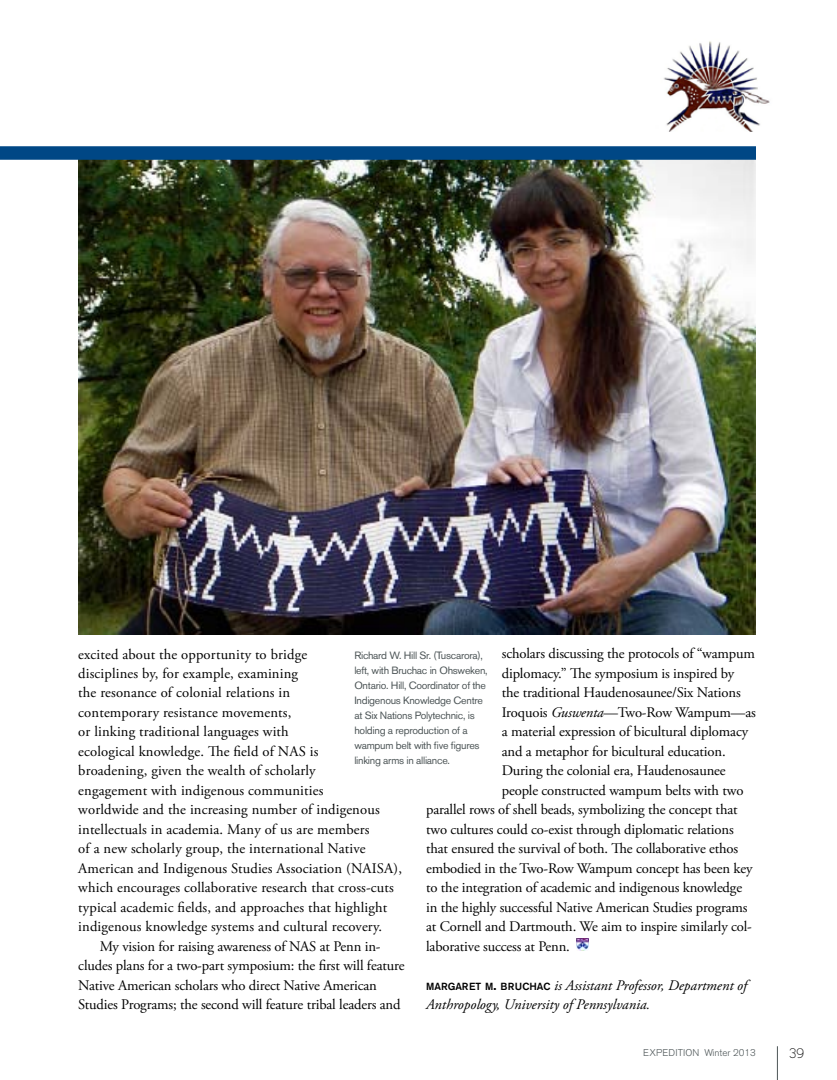
<style>
.page{position:relative;width:837px;height:1080px;background:#fff}
.page>*{position:absolute;margin:0;border:0;box-sizing:border-box;transform-origin:0 0}
.t1{font:14.7px "Adobe Garamond Pro";letter-spacing:-.015em;color:#000}
.t2{font:14.7px/19.5px "Adobe Garamond Pro";letter-spacing:.005em;color:#000}
.t3{font:14.7px/19.5px "Adobe Garamond Pro";letter-spacing:-.035em;color:#000}
.t4{font:italic 14.7px/19.5px "Adobe Garamond Pro";color:#000}
.t5{font:13.5px "Alexandria";color:#000}
.t6{font:10.5px/15px "Akzidenz Grotesk BE";letter-spacing:-.025em;color:#4d5557}
.t7{font:300 9.75px "Akzidenz Grotesk BE";letter-spacing:.02em;color:#4d5557}
.s1{font-style:italic}
.s2{font-family:"Akzidenz Grotesk BE";font-weight:500;font-style:normal;font-size:10.2px}
.s3{font-family:"Akzidenz Grotesk BE";font-weight:500;font-style:normal}
</style>
<div class="page">
<hr style="left:777px;top:1046px;width:1px;height:34px;background:#4d5557">
<img style="left:78px;top:160px;width:678px;height:474px">
<img style="left:663px;top:41px;width:107px;height:91px">
<div style="left:0;top:146px;width:756px;height:14px;background:#004785"></div>
<svg style="left:577px;top:938px;width:11px;height:13px"></svg>
<p class="t1" style="left:502px;top:645px;width:255px">scholars discussing the protocols of “wampum</p>
<p class="t1" style="left:502px;top:664px;width:234px">diplomacy.” The symposium is inspired by</p>
<p class="t1" style="left:502px;top:684px;width:240px">the traditional Haudenosaunee/Six Nations</p>
<p class="t1" style="left:502px;top:703px;width:256px">Iroquois <span class="s1">Guswenta</span>—Two-Row Wampum—as</p>
<p class="t1" style="left:502px;top:723px;width:248px">a material expression of bicultural diplomacy</p>
<p class="t1" style="left:502px;top:742px;width:225px">and a metaphor for bicultural education.</p>
<p class="t1" style="left:502px;top:762px;width:225px">During the colonial era, Haudenosaunee</p>
<p class="t1" style="left:502px;top:781px;width:243px">people constructed wampum belts with two</p>
<p class="t1" style="left:426px;top:801px;width:313px">parallel rows of shell beads, symbolizing the concept that</p>
<p class="t1" style="left:426px;top:820px;width:309px">two cultures could co-exist through diplomatic relations</p>
<p class="t1" style="left:426px;top:840px;width:314px">that ensured the survival of both. The collaborative ethos</p>
<p class="t1" style="left:426px;top:859px;width:328px">embodied in the Two-Row Wampum concept has been key</p>
<p class="t1" style="left:426px;top:879px;width:317px">to the integration of academic and indigenous knowledge</p>
<p class="t1" style="left:426px;top:898px;width:323px">in the highly successful Native American Studies programs</p>
<p class="t1" style="left:426px;top:918px;width:327px">at Cornell and Dartmouth. We aim to inspire similarly col-</p>
<p class="t1" style="left:426px;top:937px;width:145px">laborative success at Penn.</p>
<p class="t4" style="left:426px;top:976px;width:322px"><span class="s2">MARGARET M</span><span class="s3">.</span> <span class="s2">BRUCHAC</span> is Assistant Professor, Department of<br>Anthropology, University of Pennsylvania.</p>
<p class="t2" style="left:78px;top:645px;width:325px">excited about the opportunity to bridge<br>disciplines by, for example, examining<br>the resonance of colonial relations in<br>contemporary resistance movements,<br>or linking traditional languages with<br>ecological knowledge. The field of NAS is<br>broadening, given the wealth of scholarly<br>engagement with indigenous communities<br>worldwide and the increasing number of indigenous intellectuals in academia. Many of us are members<br>of a new scholarly group, the international Native American and Indigenous Studies Association (NAISA), which encourages collaborative research that cross-cuts typical academic fields, and approaches that highlight indigenous knowledge systems and cultural recovery.</p>
<p class="t3" style="left:78px;top:937px;width:328px;text-indent:22px">My vision for raising awareness of NAS at Penn in&shy;cludes plans for a two-part symposium: the first will feature Native American scholars who direct Native American Studies Programs; the second will feature tribal leaders and</p>
<p class="t6" style="left:354px;top:648px;width:135px">Richard W. H ill Sr. (Tuscarora), left, with Bruchac in Ohsweken,<br>Ontario. H ill, Coordinator of the<br>Indigenous Knowledge Centre at Six Nations Polytechnic, is holding a reproduction of a wampum belt with five figures linking arms in alliance.</p>
<p class="t7" style="left:643px;top:1047px;width:114px">EXPEDITION WINTER 2013</p>
<p class="t5" style="left:789px;top:1046px;width:16px">39</p>
</div>
